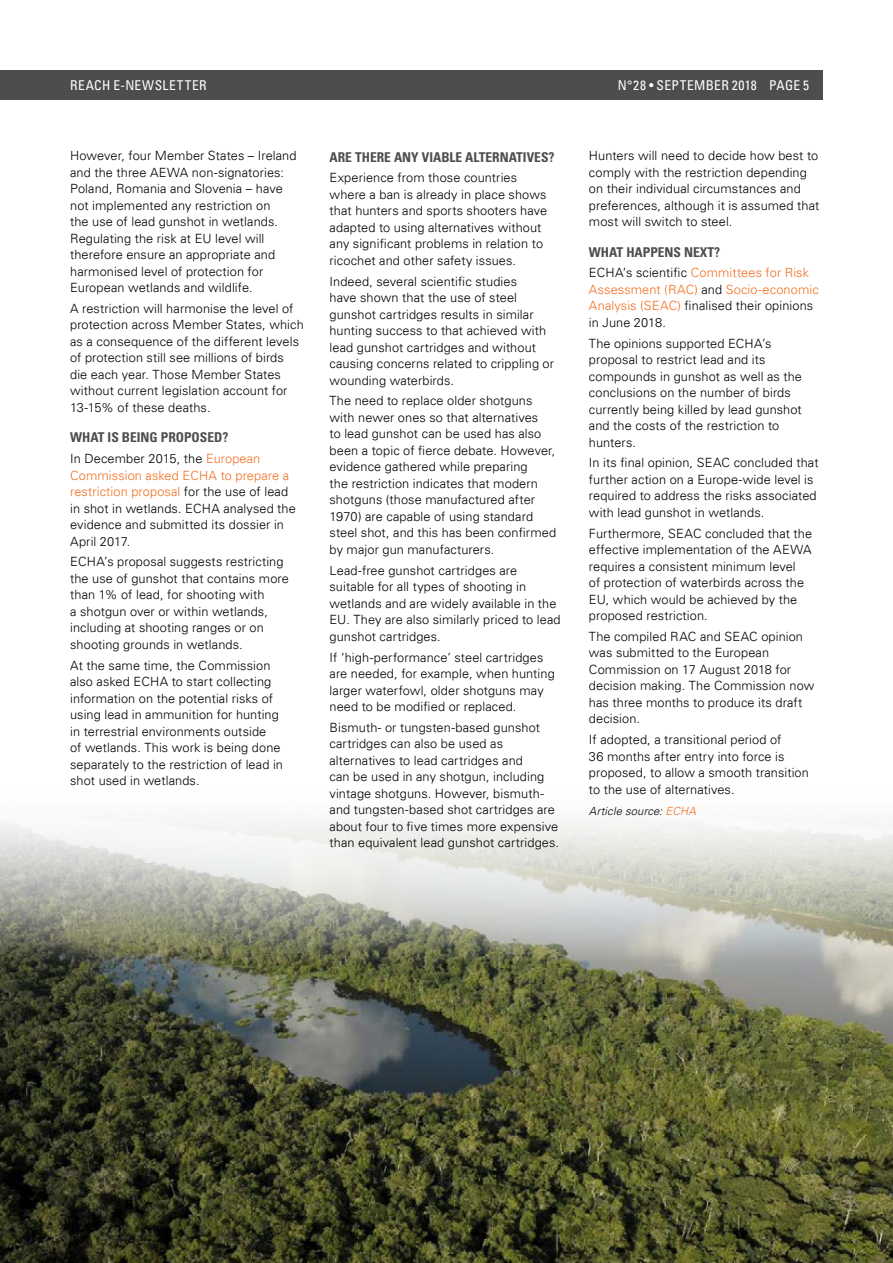
<style>
.page{position:relative;width:893px;height:1263px;background:#fff}
.page>*{position:absolute;margin:0;border:0;box-sizing:border-box;transform-origin:0 0}
.t1{font:700 condensed 13.5px "Univers LT";color:#4d4d4f}
.t2{font:condensed 13.5px "Univers LT";letter-spacing:.03em;color:#fff}
.t3{font:300 12.75px/16.5px "Univers LT";letter-spacing:.005em;color:#000}
.t4{font:300 12.75px/16.5px "Univers LT";letter-spacing:.005em;color:#f36f21}
.t5{font:italic 300 11.25px "Univers LT";letter-spacing:.015em;color:#000}
.s1{color:#f36f21}
.s2{color:#000}
</style>
<div class="page">
<div style="left:0;top:70px;width:823px;height:30px;background:#4d4d4f"></div>
<img style="left:0;top:818px;width:893px;height:445px">
<p class="t2" style="left:70px;top:77px;width:138px">REACH E-NEWSLETTER</p>
<p class="t2" style="left:618px;top:77px;width:193px">N°28 • SEPTEMBER 2018 PAGE 5</p>
<p class="t3" style="left:70px;top:147px;width:228px">However, four Member States – Ireland and the three AEWA non-signatories:<br>Poland, Romania and Slovenia – have not implemented any restriction on<br>the use of lead gunshot in wetlands.<br>Regulating the risk at EU level will therefore ensure an appropriate and harmonised level of protection for European wetlands and wildlife.</p>
<p class="t3" style="left:70px;top:300px;width:235px">A restriction will harmonise the level of protection across Member States, which as a consequence of the different levels of protection still see millions of birds die each year. Those Member States without current legislation account for 13-15% of these deaths.</p>
<p class="t1" style="left:70px;top:429px;width:160px">WHAT IS BEING PROPOSED?</p>
<p class="t3" style="left:70px;top:450px;width:227px">In December 2015, the <span class="s1">European<br>Commission asked ECHA to prepare a restriction proposal</span> for the use of lead in shot in wetlands. ECHA analysed the evidence and submitted its dossier in<br>April 2017.</p>
<p class="t3" style="left:70px;top:554px;width:220px">ECHA’s proposal suggests restricting the use of gunshot that contains more than 1% of lead, for shooting with<br>a shotgun over or within wetlands, including at shooting ranges or on shooting grounds in wetlands.</p>
<p class="t3" style="left:70px;top:657px;width:214px">At the same time, the Commission also asked ECHA to start collecting information on the potential risks of using lead in ammunition for hunting in terrestrial environments outside<br>of wetlands. This work is being done separately to the restriction of lead in shot used in wetlands.</p>
<p class="t1" style="left:330px;top:149px;width:226px">ARE THERE ANY VIABLE ALTERNATIVES?</p>
<p class="t3" style="left:330px;top:170px;width:219px">Experience from those countries where a ban is already in place shows that hunters and sports shooters have adapted to using alternatives without any significant problems in relation to ricochet and other safety issues.</p>
<p class="t3" style="left:330px;top:273px;width:226px">Indeed, several scientific studies<br>have shown that the use of steel gunshot cartridges results in similar hunting success to that achieved with lead gunshot cartridges and without causing concerns related to crippling or wounding waterbirds.</p>
<p class="t3" style="left:330px;top:393px;width:228px">The need to replace older shotguns with newer ones so that alternatives<br>to lead gunshot can be used has also been a topic of fierce debate. However, evidence gathered while preparing<br>the restriction indicates that modern shotguns (those manufactured after 1970) are capable of using standard steel shot, and this has been confirmed by major gun manufacturers.</p>
<p class="t3" style="left:330px;top:562px;width:233px">Lead-free gunshot cartridges are suitable for all types of shooting in wetlands and are widely available in the EU. They are also similarly priced to lead gunshot cartridges.</p>
<p class="t3" style="left:330px;top:649px;width:227px">If ‘high-performance’ steel cartridges are needed, for example, when hunting larger waterfowl, older shotguns may need to be modified or replaced.</p>
<p class="t3" style="left:330px;top:719px;width:231px">Bismuth- or tungsten-based gunshot cartridges can also be used as alternatives to lead cartridges and<br>can be used in any shotgun, including vintage shotguns. However, bismuth&shy;and tungsten-based shot cartridges are about four to five times more expensive than equivalent lead gunshot cartridges.</p>
<p class="t3" style="left:589px;top:147px;width:232px">Hunters will need to decide how best to comply with the restriction depending on their individual circumstances and preferences, although it is assumed that most will switch to steel.</p>
<p class="t1" style="left:589px;top:244px;width:133px">WHAT HAPPENS NEXT?</p>
<p class="t4" style="left:589px;top:265px;width:231px"><span class="s2">ECHA’s scientific</span> Committees for Risk Assessment (RAC) <span class="s2">and</span> Socio-economic Analysis (SEAC) <span class="s2">finalised their opinions in June 2018.</span></p>
<p class="t3" style="left:589px;top:335px;width:215px">The opinions supported ECHA’s proposal to restrict lead and its compounds in gunshot as well as the conclusions on the number of birds currently being killed by lead gunshot and the costs of the restriction to hunters.</p>
<p class="t3" style="left:589px;top:455px;width:231px">In its final opinion, SEAC concluded that further action on a Europe-wide level is required to address the risks associated with lead gunshot in wetlands.</p>
<p class="t3" style="left:589px;top:525px;width:225px">Furthermore, SEAC concluded that the effective implementation of the AEWA requires a consistent minimum level<br>of protection of waterbirds across the EU, which would be achieved by the proposed restriction.</p>
<p class="t3" style="left:589px;top:628px;width:227px">The compiled RAC and SEAC opinion was submitted to the European<br>Commission on 17 August 2018 for decision making. The Commission now has three months to produce its draft decision.</p>
<p class="t3" style="left:589px;top:731px;width:221px">If adopted, a transitional period of<br>36 months after entry into force is proposed, to allow a smooth transition to the use of alternatives.</p>
<p class="t5" style="left:589px;top:804px;width:109px">Article source: <span class="s1">ECHA</span></p>
</div>
